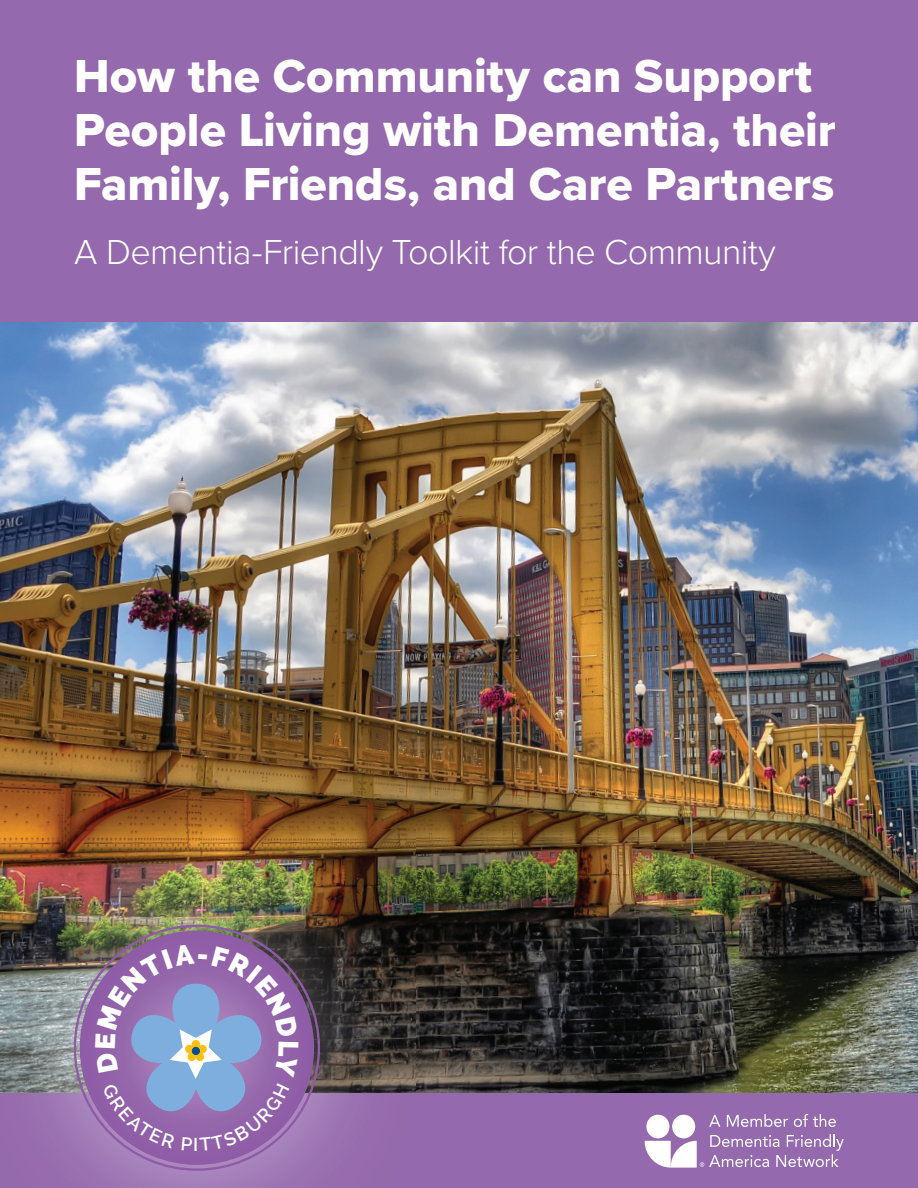
<style>
.page{position:relative;width:918px;height:1188px;background:#fff}
.page>*{position:absolute;margin:0;border:0;box-sizing:border-box;transform-origin:0 0}
.t1{font:48px/54px "Proxima Nova Extrabld";color:#fff}
.t2{font:300 36px "Proxima Nova";letter-spacing:-.02em;color:#fff}
.t3{font:600 18.75px "Raleway";color:#fff}
</style>
<div class="page">
<img style="left:0;top:322px;width:918px;height:772px">
<div style="left:0;top:0;width:918px;height:322px;background:#9569ad"></div>
<div style="left:0;top:1094px;width:918px;height:94px;background:#9569ad"></div>
<img style="left:0;top:829px;width:415px;height:359px">
<img style="left:74px;top:925px;width:246px;height:246px">
<svg style="left:709px;top:1115px;width:11px;height:12px"></svg>
<svg style="left:727px;top:1114px;width:61px;height:13px"></svg>
<svg style="left:794px;top:1114px;width:42px;height:13px"></svg>
<div style="left:672px;top:1115px;width:23px;height:23px;background:#fff;border-radius:50%"></div>
<div style="left:646px;top:1115px;width:23px;height:23px;background:#fff;border-radius:50%"></div>
<svg style="left:645px;top:1134px;width:199px;height:34px"></svg>
<svg style="left:95px;top:944px;width:204px;height:208px"></svg>
<p class="t1" style="left:74px;top:48px;width:763px">How the Community can Support<br>People Living with Dementia, their<br>Family, Friends, and Care Partners</p>
<p class="t2" style="left:74px;top:225px;width:703px">A Dementia-Friendly Toolkit for the Community</p>
<p class="t3" style="left:193px;top:1134px;width:7px">I</p>
</div>
